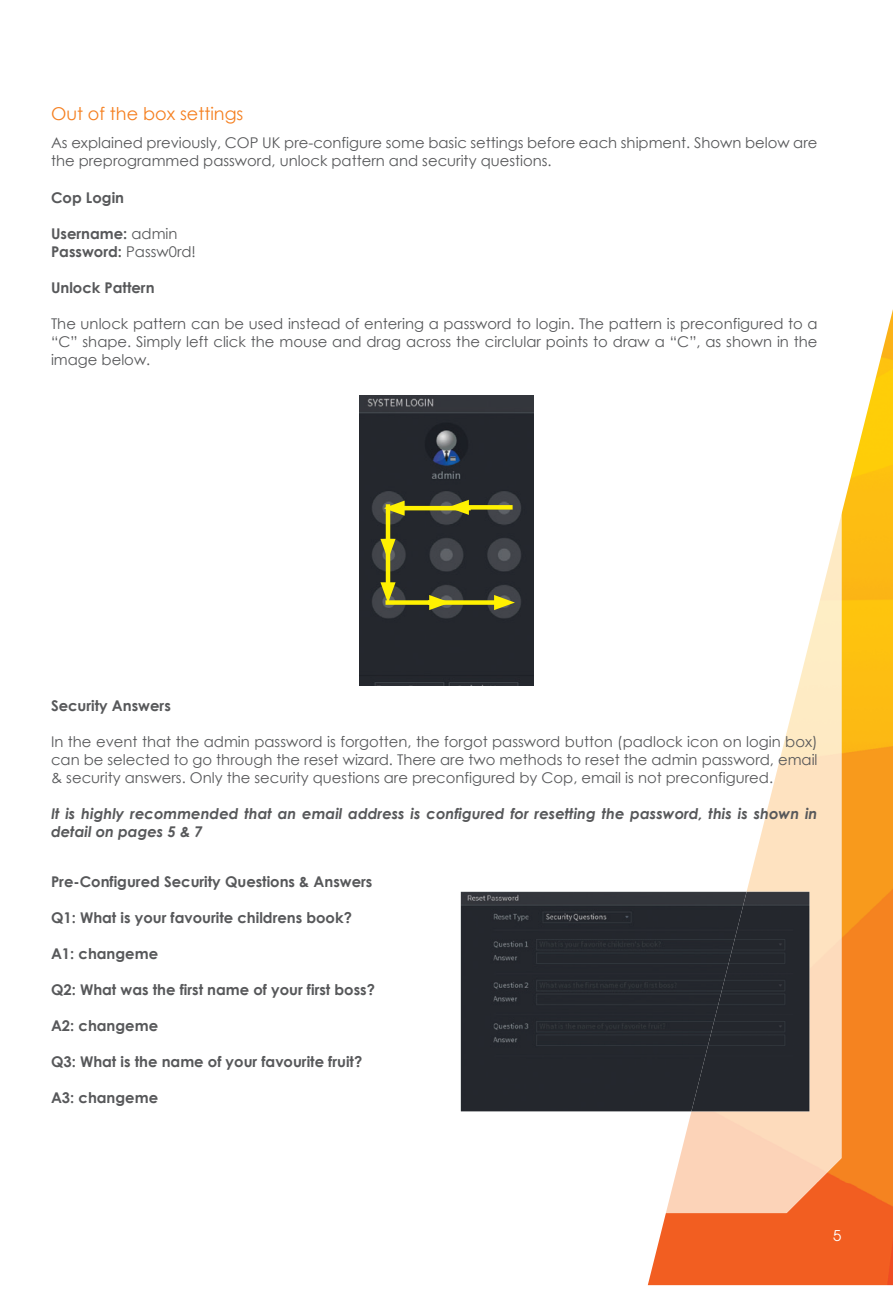
<style>
.page{position:relative;width:893px;height:1289px;background:#fff}
.page>*{position:absolute;margin:0;border:0;box-sizing:border-box;transform-origin:0 0}
.t1{font:17.7px "Century Gothic";color:#f58021}
.t2{font:14.85px/18px "Century Gothic";color:#57585a;text-align:justify}
.t3{font:700 14.85px/18px "Century Gothic";color:#57585a}
.t4{font:italic 700 14.85px/18px "Century Gothic";color:#57585a}
.t5{font:14.85px "Avant Garde";color:#fff}
.s1{font-weight:400}
</style>
<div class="page">
<img style="left:648px;top:1183px;width:245px;height:102px">
<img style="left:841px;top:463px;width:52px;height:720px">
<img style="left:854px;top:309px;width:39px;height:154px">
<img style="left:666px;top:517px;width:175px;height:695px">
<img style="left:359px;top:395px;width:175px;height:290px">
<svg style="left:469px;top:505px;width:44px;height:4px"></svg>
<svg style="left:448px;top:499px;width:21px;height:16px"></svg>
<hr style="left:386px;top:504px;width:4px;height:43px;background:#fff101">
<svg style="left:380px;top:539px;width:16px;height:20px"></svg>
<hr style="left:396px;top:506px;width:75px;height:4px;background:#fff101">
<svg style="left:384px;top:500px;width:21px;height:15px"></svg>
<hr style="left:386px;top:546px;width:4px;height:44px;background:#fff101">
<svg style="left:380px;top:582px;width:16px;height:21px"></svg>
<svg style="left:385px;top:600px;width:43px;height:4px"></svg>
<svg style="left:429px;top:595px;width:21px;height:15px"></svg>
<svg style="left:428px;top:600px;width:66px;height:4px"></svg>
<svg style="left:494px;top:595px;width:21px;height:15px"></svg>
<img style="left:461px;top:891px;width:230px;height:220px">
<img style="left:691px;top:891px;width:118px;height:220px">
<p class="t1" style="left:51px;top:101px;width:194px">Out of the box settings</p>
<p class="t2" style="left:51px;top:134px;width:768px">As explained previously, COP UK pre-configure some basic settings before each shipment. Shown below are the preprogrammed password, unlock pattern and security questions.</p>
<p class="t3" style="left:51px;top:187px;width:75px">Cop Login</p>
<p class="t3" style="left:51px;top:223px;width:146px">Username: <span class="s1">admin<br></span>Password: <span class="s1">Passw0rd!</span></p>
<p class="t3" style="left:51px;top:277px;width:105px">Unlock Pattern</p>
<p class="t2" style="left:51px;top:314px;width:768px">The unlock pattern can be used instead of entering a password to login. The pattern is preconfigured to a “C” shape. Simply left click the mouse and drag across the circlular points to draw a “C”, as shown in the image below.</p>
<p class="t3" style="left:51px;top:696px;width:121px">Security Answers</p>
<p class="t2" style="left:51px;top:732px;width:768px">In the event that the admin password is forgotten, the forgot password button (padlock icon on login box) can be selected to go through the reset wizard. There are two methods to reset the admin password, email &amp; security answers. Only the security questions are preconfigured by Cop, email is not preconfigured.</p>
<p class="t4" style="left:51px;top:804px;width:768px">It is highly recommended that an email address is configured for resetting the password, this is shown in detail on pages 5 &amp; 7</p>
<p class="t3" style="left:51px;top:871px;width:323px">Pre-Configured Security Questions &amp; Answers</p>
<p class="t3" style="left:51px;top:907px;width:302px">Q1: What is your favourite childrens book?</p>
<p class="t3" style="left:51px;top:943px;width:109px">A1: changeme</p>
<p class="t3" style="left:51px;top:979px;width:325px">Q2: What was the first name of your first boss?</p>
<p class="t3" style="left:51px;top:1015px;width:109px">A2: changeme</p>
<p class="t3" style="left:51px;top:1051px;width:313px">Q3: What is the name of your favourite fruit?</p>
<p class="t3" style="left:51px;top:1087px;width:109px">A3: changeme</p>
<p class="t5" style="left:833px;top:1226px;width:10px">5</p>
</div>
